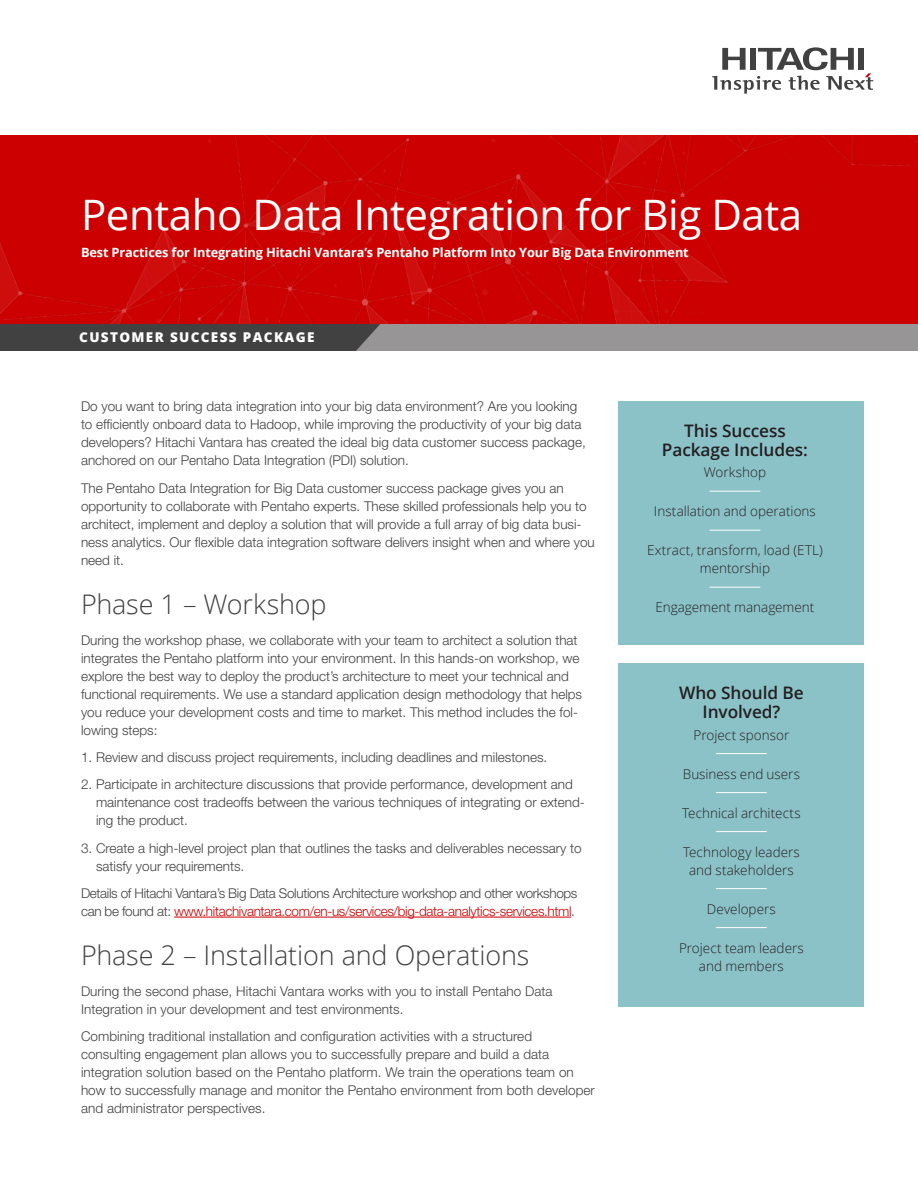
<style>
.page{position:relative;width:918px;height:1188px;background:#fff}
.page>*{position:absolute;margin:0;border:0;box-sizing:border-box;transform-origin:0 0}
.title_1{font:42px "Open Sans";letter-spacing:-.01em;color:#fff}
.BIG_GRAY_HEAD{font:300 27px "Open Sans";letter-spacing:-.005em;color:#414141}
.Side_Bar_Head_Ce{font:600 17.25px/19.5px "Open Sans";letter-spacing:-.005em;color:#231f20;text-align:center}
.Body{font:300 13.5px/18px "Helvetica Neue LT Std";color:#414141}
.Secondary_Subhead_Af{font:300 13.5px/18px "Helvetica Neue LT Std";letter-spacing:.005em;color:#414141}
.Body-2{font:300 13.5px/18px "Helvetica Neue LT Std";letter-spacing:-.025em;color:#414141}
.body_lined{font:300 13.5px/18px "Open Sans";color:#231f20;text-align:center}
.body_lined_last{font:300 13.5px/18px "Open Sans";color:#231f20;text-align:center}
.t1{font:800 13.5px "Open Sans";letter-spacing:.1em;color:#fff}
.title2{font:700 12.75px "Open Sans";letter-spacing:-.01em;color:#fff}
.s1{color:#c00}
</style>
<div class="page">
<svg style="left:712px;top:47px;width:161px;height:47px"></svg>
<img style="left:0;top:135px;width:918px;height:189px">
<div style="left:0;top:324px;width:918px;height:27px;background:#414141"></div>
<div style="left:356px;top:324px;width:562px;height:27px;background:#979595"></div>
<hr style="left:174px;top:917px;width:397px;height:1px;background:#c00">
<div style="left:619px;top:402px;width:245px;height:243px;background:#8bc2c8"></div>
<div style="left:619px;top:663px;width:245px;height:344px;background:#8bc2c8"></div>
<hr style="left:710px;top:491px;width:50px;height:1px;background:#fff">
<hr style="left:710px;top:530px;width:50px;height:1px;background:#fff">
<hr style="left:710px;top:587px;width:50px;height:1px;background:#fff">
<hr style="left:716px;top:753px;width:51px;height:1px;background:#fff">
<hr style="left:716px;top:792px;width:51px;height:1px;background:#fff">
<hr style="left:716px;top:831px;width:51px;height:1px;background:#fff">
<hr style="left:716px;top:888px;width:51px;height:1px;background:#fff">
<hr style="left:716px;top:927px;width:51px;height:1px;background:#fff">
<p class="title_1" style="left:81px;top:186px;width:723px">Pentaho Data Integration for Big Data</p>
<p class="title2" style="left:81px;top:243px;width:609px">Best Practices for Integrating Hitachi Vantara’s Pentaho Platform Into Your Big Data Environment</p>
<p class="t1" style="left:79px;top:327px;width:237px">CUSTOMER SUCCESS PACKAGE</p>
<p class="Body" style="left:81px;top:397px;width:506px">Do you want to bring data integration into your big data environment? Are you looking to efficiently onboard data to Hadoop, while improving the productivity of your big data developers? Hitachi Vantara has created the ideal big data customer success package, anchored on our Pentaho Data Integration (PDI) solution.</p>
<p class="Body" style="left:81px;top:478px;width:515px">The Pentaho Data Integration for Big Data customer success package gives you an opportunity to collaborate with Pentaho experts. These skilled professionals help you to architect, implement and deploy a solution that will provide a full array of big data busi&shy;ness analytics. Our flexible data integration software delivers insight when and where you need it.</p>
<p class="BIG_GRAY_HEAD" style="left:81px;top:585px;width:247px">Phase 1 – Workshop</p>
<p class="Body" style="left:81px;top:631px;width:503px">During the workshop phase, we collaborate with your team to architect a solution that integrates the Pentaho platform into your environment. In this hands-on workshop, we explore the best way to deploy the product’s architecture to meet your technical and functional requirements. We use a standard application design methodology that helps you reduce your development costs and time to market. This method includes the fol&shy;lowing steps:</p>
<p class="Body" style="left:81px;top:748px;width:468px">1. Review and discuss project requirements, including deadlines and milestones.</p>
<p class="Body" style="left:96px;top:775px;width:490px;text-indent:-15px">2. Participate in architecture discussions that provide performance, development and maintenance cost tradeoffs between the various techniques of integrating or extend&shy;ing the product.</p>
<p class="Body" style="left:96px;top:838px;width:487px;text-indent:-15px">3. Create a high-level project plan that outlines the tasks and deliverables necessary to satisfy your requirements.</p>
<p class="Body-2" style="left:81px;top:884px;width:498px">Details of Hitachi Vantara’s Big Data Solutions Architecture workshop and other workshops can be found at: <span class="s1">www.hitachivantara.com/en-us/services/big-data-analytics-services.html</span>.</p>
<p class="BIG_GRAY_HEAD" style="left:81px;top:936px;width:450px">Phase 2 – Installation and Operations</p>
<p class="Body" style="left:81px;top:982px;width:473px">During the second phase, Hitachi Vantara works with you to install Pentaho Data<br>Integration in your development and test environments.</p>
<p class="Secondary_Subhead_Af" style="left:81px;top:1027px;width:515px">Combining traditional installation and configuration activities with a structured consulting engagement plan allows you to successfully prepare and build a data integration solution based on the Pentaho platform. We train the operations team on how to successfully manage and monitor the Pentaho environment from both developer and administrator perspectives.</p>
<p class="Side_Bar_Head_Ce" style="left:662px;top:420px;width:148px">This Success<br>Package Includes:</p>
<p class="body_lined" style="left:704px;top:463px;width:64px">Workshop</p>
<p class="body_lined" style="left:654px;top:502px;width:163px">Installation and operations</p>
<p class="body_lined" style="left:647px;top:541px;width:177px">Extract, transform, load (ETL) mentorship</p>
<p class="body_lined_last" style="left:655px;top:598px;width:160px">Engagement management</p>
<p class="Side_Bar_Head_Ce" style="left:679px;top:683px;width:126px">Who Should Be<br>Involved?</p>
<p class="body_lined" style="left:694px;top:725px;width:97px">Project sponsor</p>
<p class="body_lined" style="left:683px;top:764px;width:119px">Business end users</p>
<p class="body_lined" style="left:682px;top:803px;width:120px">Technical architects</p>
<p class="body_lined" style="left:683px;top:842px;width:118px">Technology leaders and stakeholders</p>
<p class="body_lined" style="left:707px;top:899px;width:70px">Developers</p>
<p class="body_lined_last" style="left:679px;top:938px;width:126px">Project team leaders and members</p>
</div>
